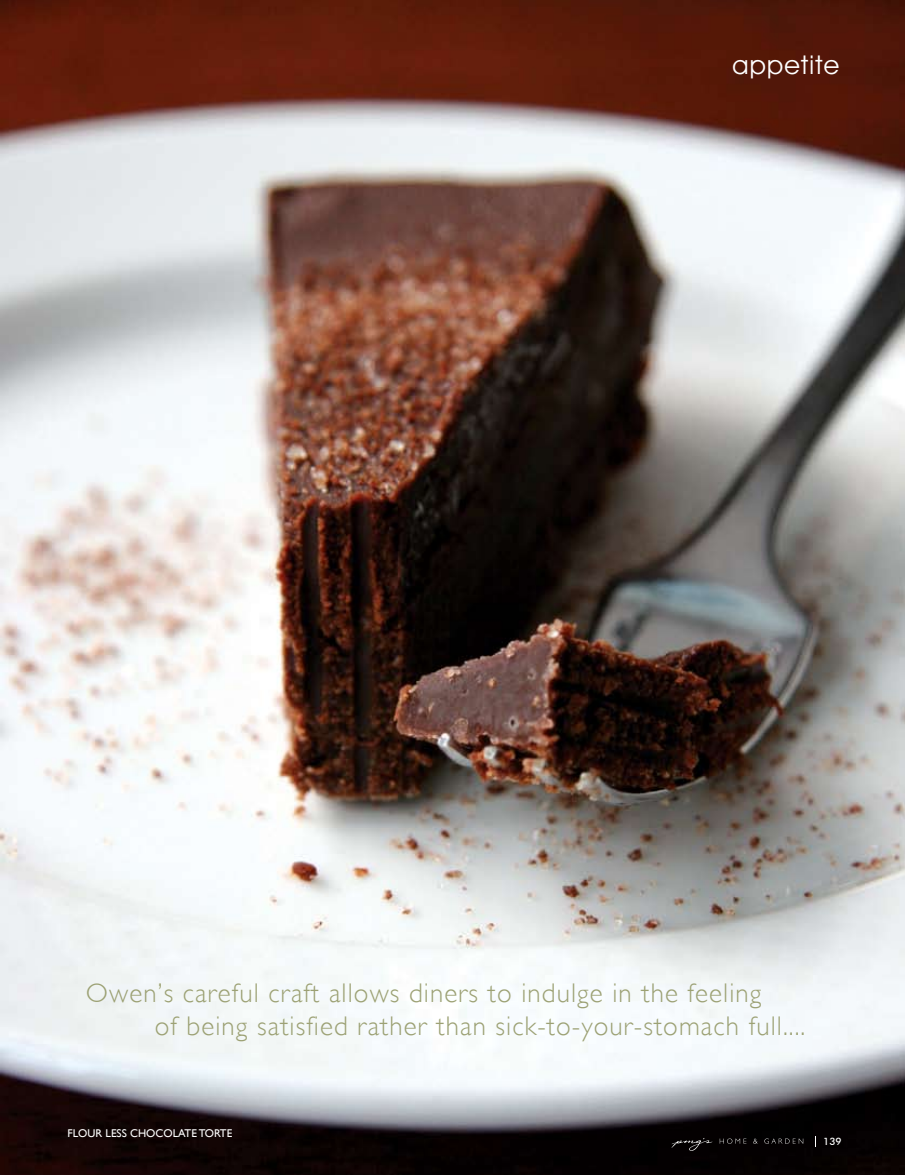
<style>
.page{position:relative;width:905px;height:1175px;background:#fff}
.page>*{position:absolute;margin:0;border:0;box-sizing:border-box;transform-origin:0 0}
.t1{font:300 27px/33px "Gill Sans";letter-spacing:.04em;color:#9ca174}
.t2{font:25.8px "Avant Guard Regular SWFTE";letter-spacing:.05em;color:#fff}
.t3{font:11.25px "Gill Sans";color:#fff}
.t4{font:500 10.2px "Futura BT";color:#fff}
</style>
<div class="page">
<img style="left:1px;top:0;width:903px;height:1174px">
<svg style="left:719px;top:1138px;width:27px;height:5px"></svg>
<svg style="left:753px;top:1138px;width:4px;height:5px"></svg>
<svg style="left:764px;top:1138px;width:39px;height:5px"></svg>
<svg style="left:671px;top:1137px;width:41px;height:13px"></svg>
<p class="t2" style="left:732px;top:50px;width:108px">appetite</p>
<p class="t1" style="left:155px;top:979px;width:652px;text-indent:-69px">Owen’s careful craft allows diners to indulge in the feeling<br>of being satisfied rather than sick-to-your-stomach full....</p>
<p class="t3" style="left:68px;top:1126px;width:166px">FLOUR LESS CHOCOLATE TORTE</p>
<p class="t4" style="left:823px;top:1135px;width:20px">139</p>
</div>
